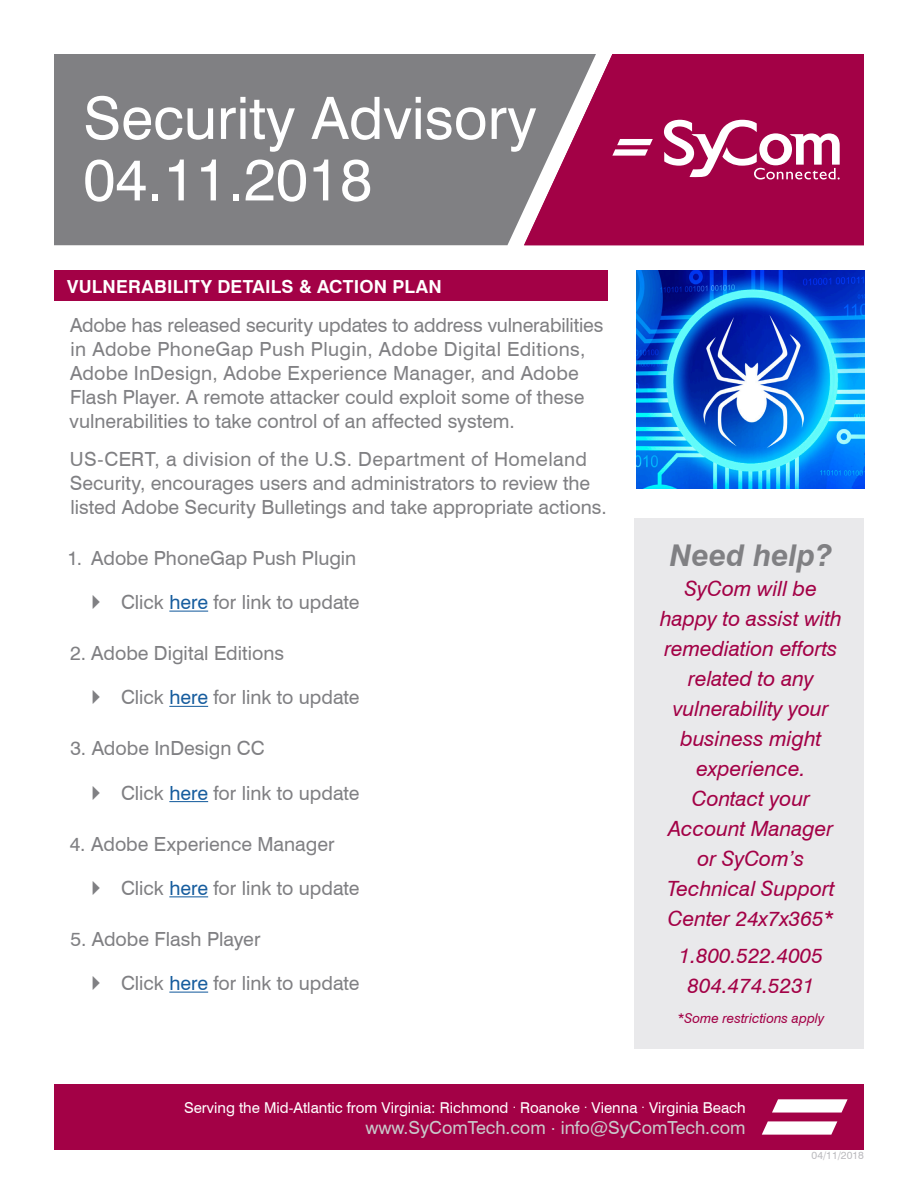
<style>
.page{position:relative;width:918px;height:1188px;background:#fff}
.page>*{position:absolute;margin:0;border:0;box-sizing:border-box;transform-origin:0 0}
.H1_Document_Title{font:58.5px "Swiss 721 BT";color:#fff}
.t1{font:italic 700 30px "Swiss 721 BT";color:#808083}
.t2{font:italic 21px/30px "Swiss 721 BT";color:#a30146;text-align:center}
.Body{font:19.5px/24px "Swiss 721 BT";color:#808083}
.t3{font:18px "Swiss 721 BT";color:#c9c9cb}
.Body_Bulleted{font:700 18px "Swiss 721 BT";letter-spacing:.01em;color:#fff}
.t4{font:15px "Swiss 721 BT";color:#fff}
.t5{font:italic 13.5px "Swiss 721 BT";color:#a30146}
.t6{font:10.5px "Swiss 721 BT";color:#bcbbbf}
.s1{color:#175d9e}
</style>
<div class="page">
<div style="left:596px;top:54px;width:268px;height:191px;background:#a30146"></div>
<svg style="left:612px;top:139px;width:41px;height:17px"></svg>
<svg style="left:664px;top:120px;width:176px;height:60px"></svg>
<svg style="left:54px;top:54px;width:542px;height:191px;background:#857c83"></svg>
<hr style="left:169px;top:611px;width:39px;height:1px;background:#175d9e">
<hr style="left:169px;top:706px;width:39px;height:1px;background:#175d9e">
<hr style="left:169px;top:801px;width:39px;height:1px;background:#175d9e">
<hr style="left:169px;top:896px;width:39px;height:1px;background:#175d9e">
<hr style="left:169px;top:992px;width:39px;height:1px;background:#175d9e">
<div style="left:54px;top:1085px;width:810px;height:65px;background:#a30146"></div>
<svg style="left:762px;top:1121px;width:75px;height:14px"></svg>
<svg style="left:772px;top:1099px;width:76px;height:14px"></svg>
<div style="left:634px;top:518px;width:230px;height:530px;background:#e9e9eb"></div>
<div style="left:54px;top:271px;width:554px;height:30px;background:#a30146"></div>
<img style="left:636px;top:270px;width:229px;height:218px">
<p class="H1_Document_Title" style="left:83px;top:83px;width:455px">Security Advisory</p>
<p class="H1_Document_Title" style="left:83px;top:144px;width:290px">04.11.2018</p>
<p class="Body_Bulleted" style="left:67px;top:276px;width:376px">VULNERABILITY DETAILS &amp; ACTION PLAN</p>
<p class="Body" style="left:70px;top:313px;width:535px">Adobe has released security updates to address vulnerabilities in Adobe PhoneGap Push Plugin, Adobe Digital Editions, Adobe InDesign, Adobe Experience Manager, and Adobe Flash Player. A remote attacker could exploit some of these vulnerabilities to take control of an affected system.</p>
<p class="Body" style="left:70px;top:447px;width:538px">US-CERT, a division of the U.S. Department of Homeland<br>Security, encourages users and administrators to review the listed Adobe Security Bulletings and take appropriate actions.</p>
<p class="Body" style="left:67px;top:546px;width:290px">1. Adobe PhoneGap Push Plugin</p>
<p class="Body" style="left:121px;top:590px;width:240px">Click <span class="s1">here</span> for link to update</p>
<p class="Body" style="left:70px;top:641px;width:215px">2. Adobe Digital Editions</p>
<p class="Body" style="left:121px;top:685px;width:240px">Click <span class="s1">here</span> for link to update</p>
<p class="Body" style="left:70px;top:736px;width:196px">3. Adobe InDesign CC</p>
<p class="Body" style="left:121px;top:780px;width:240px">Click <span class="s1">here</span> for link to update</p>
<p class="Body" style="left:70px;top:831px;width:266px">4. Adobe Experience Manager</p>
<p class="Body" style="left:121px;top:876px;width:240px">Click <span class="s1">here</span> for link to update</p>
<p class="Body" style="left:71px;top:927px;width:191px">5. Adobe Flash Player</p>
<p class="Body" style="left:121px;top:971px;width:240px">Click <span class="s1">here</span> for link to update</p>
<p class="t1" style="left:670px;top:537px;width:164px">Need help?</p>
<p class="t2" style="left:660px;top:574px;width:183px">SyCom will be happy to assist with remediation efforts related to any vulnerability your business might experience.</p>
<p class="t2" style="left:667px;top:784px;width:169px">Contact your<br>Account Manager or SyCom’s<br>Technical Support<br>Center 24x7x365*</p>
<p class="t2" style="left:679px;top:940px;width:146px">1.800.522.4005</p>
<p class="t2" style="left:688px;top:970px;width:128px">804.474.5231</p>
<p class="t5" style="left:678px;top:1010px;width:148px">*Some restrictions apply</p>
<p class="t4" style="left:184px;top:1098px;width:563px">Serving the Mid-Atlantic from Virginia: Richmond <sup>.</sup> Roanoke <sup>.</sup> Vienna <sup>.</sup> Virginia Beach</p>
<p class="t3" style="left:365px;top:1117px;width:382px">www.SyComTech.com . info@SyComTech.com</p>
<p class="t6" style="left:812px;top:1149px;width:54px">04/11/2018</p>
</div>
